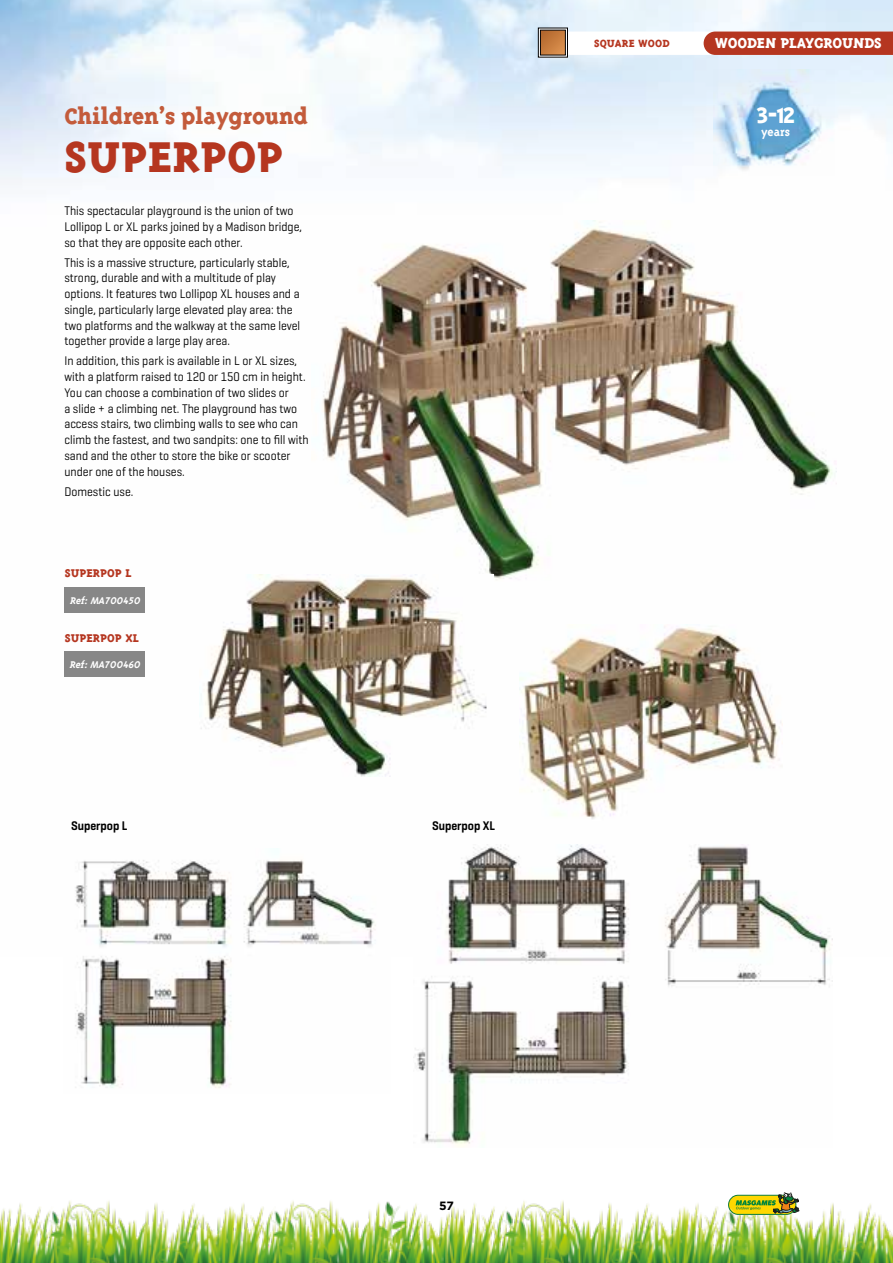
<style>
.page{position:relative;width:893px;height:1263px;background:#fff}
.page>*{position:absolute;margin:0;border:0;box-sizing:border-box;transform-origin:0 0}
.t1{font:800 49.5px "Triplex Serif";color:#b53620}
.t2{font:800 25.5px "Triplex Serif";letter-spacing:-.025em;color:#c35b3b}
.t3{font:800 25.5px "Triplex Serif";color:#fff}
.t4{font:800 16.5px "Triplex Serif";letter-spacing:-.01em;color:#fff}
.t5{font:700 13.5px "Triplex Serif";color:#fff}
.t6{font:800 12.9px "Triplex Serif";color:#b53620}
.t7{font:12.75px/15.8px "Geogrotesque";color:#000;scale:.92 1}
.t8{font:600 12.75px "Geogrotesque";color:#000;scale:.92 1}
.t9{font:800 12px "Triplex Serif";letter-spacing:.01em;color:#b53620}
.t10{font:700 12px "Gotham";color:#000}
.t11{font:italic 700 11.25px "Triplex Serif";color:#fff}
</style>
<div class="page">
<img style="left:0;top:1200px;width:893px;height:63px">
<img style="left:0;top:0;width:893px;height:940px">
<svg style="left:728px;top:1192px;width:71px;height:23px;background:#acb240"></svg>
<div style="left:538px;top:28px;width:30px;height:29px;border:1px solid #020203"></div>
<svg style="left:540px;top:30px;width:353px;height:25px"></svg>
<img style="left:311px;top:220px;width:525px;height:362px">
<img style="left:199px;top:574px;width:294px;height:203px">
<img style="left:413px;top:845px;width:419px;height:302px">
<img style="left:520px;top:625px;width:262px;height:195px">
<div style="left:64px;top:587px;width:81px;height:25px;background:#878787"></div>
<div style="left:64px;top:651px;width:81px;height:26px;background:#878787"></div>
<img style="left:63px;top:848px;width:327px;height:240px">
<img style="left:714px;top:69px;width:120px;height:106px">
<h2 class="t2" style="left:64px;top:101px;width:245px">Children’s playground</h2>
<h1 class="t1" style="left:64px;top:128px;width:221px">SUPERPOP</h1>
<p class="t7" style="left:64px;top:203px;width:260px">This spectacular playground is the union of two<br>Lollipop L or XL parks joined by a Madison bridge, so that they are opposite each other.</p>
<p class="t7" style="left:64px;top:254px;width:258px">This is a massive structure, particularly stable, strong, durable and with a multitude of play options. It features two Lollipop XL houses and a single, particularly large elevated play area: the two platforms and the walkway at the same level together provide a large play area.</p>
<p class="t7" style="left:64px;top:353px;width:267px">In addition, this park is available in L or XL sizes, with a platform raised to 120 or 150 cm in height.<br>You can choose a combination of two slides or<br>a slide + a climbing net. The playground has two access stairs, two climbing walls to see who can climb the fastest, and two sandpits: one to fill with sand and the other to store the bike or scooter under one of the houses.</p>
<p class="t7" style="left:64px;top:483px;width:76px">Domestic use.</p>
<p class="t6" style="left:65px;top:565px;width:68px">SUPERPOP L</p>
<p class="t11" style="left:70px;top:594px;width:74px">Ref:MA700450</p>
<p class="t6" style="left:65px;top:631px;width:76px">SUPERPOP XL</p>
<p class="t11" style="left:70px;top:658px;width:74px">Ref:MA700460</p>
<p class="t8" style="left:71px;top:818px;width:63px">Superpop L</p>
<p class="t8" style="left:432px;top:818px;width:70px">Superpop XL</p>
<p class="t9" style="left:594px;top:37px;width:77px">SQUARE WOOD</p>
<p class="t4" style="left:715px;top:34px;width:169px">WOODEN PLAYGROUNDS</p>
<h2 class="t3" style="left:756px;top:100px;width:41px">3-12</h2>
<p class="t5" style="left:761px;top:124px;width:31px">years</p>
<p class="t10" style="left:439px;top:1198px;width:16px">57</p>
</div>
